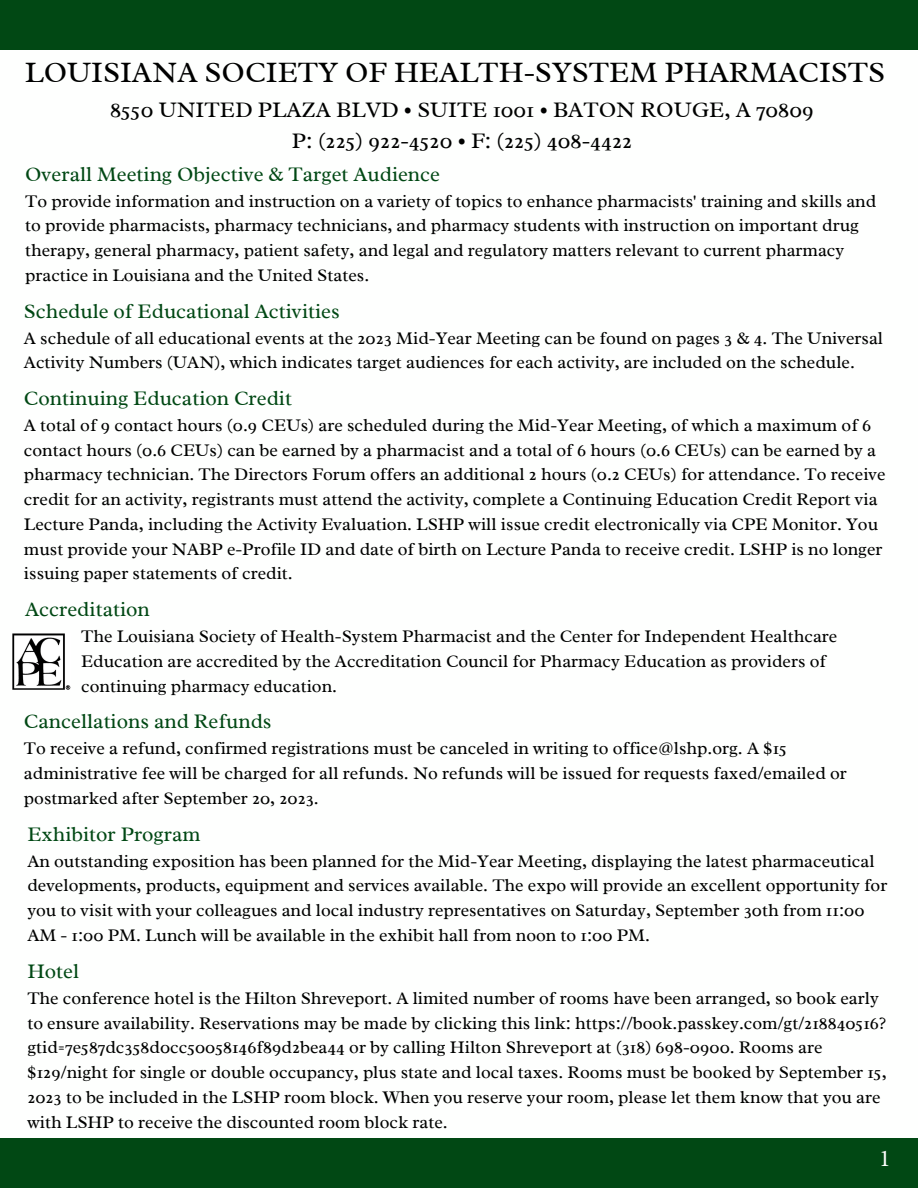
<style>
.page{position:relative;width:918px;height:1188px;background:#fff}
.page>*{position:absolute;margin:0;border:0;box-sizing:border-box;transform-origin:0 0}
.t1{font:30px "Radley";color:#000}
.t2{font:24px "Minion Pro";color:#fff}
.t3{font:22.5px/31.5px "Radley";color:#000;text-align:center}
.t4{font:21px "Radley";color:#014814}
.t5{font:18px/24.8px "Radley";color:#000}
</style>
<div class="page">
<div style="left:0;top:1138px;width:918px;height:50px;background:#014814"></div>
<div style="left:0;top:0;width:918px;height:50px;background:#014814"></div>
<img style="left:13px;top:634px;width:57px;height:55px">
<h1 class="t1" style="left:25px;top:54px;width:862px">LOUISIANA SOCIETY OF HEALTH-SYSTEM PHARMACISTS</h1>
<p class="t3" style="left:110px;top:93px;width:705px">8550 UNITED PLAZA BLVD • SUITE 1001 • BATON ROUGE, A 70809<br>P: (225) 922-4520 • F: (225) 408-4422</p>
<p class="t4" style="left:25px;top:161px;width:417px">Overall Meeting Objective &amp; Target Audience</p>
<p class="t5" style="left:25px;top:188px;width:853px">To provide information and instruction on a variety of topics to enhance pharmacists' training and skills and to provide pharmacists, pharmacy technicians, and pharmacy students with instruction on important drug therapy, general pharmacy, patient safety, and legal and regulatory matters relevant to current pharmacy practice in Louisiana and the United States.</p>
<p class="t4" style="left:24px;top:297px;width:317px">Schedule of Educational Activities</p>
<p class="t5" style="left:24px;top:325px;width:861px">A schedule of all educational events at the 2023 Mid-Year Meeting can be found on pages 3 &amp; 4. The Universal<br>Activity Numbers (UAN), which indicates target audiences for each activity, are included on the schedule.</p>
<p class="t4" style="left:24px;top:385px;width:270px">Continuing Education Credit</p>
<p class="t5" style="left:24px;top:412px;width:863px">A total of 9 contact hours (0.9 CEUs) are scheduled during the Mid-Year Meeting, of which a maximum of 6 contact hours (0.6 CEUs) can be earned by a pharmacist and a total of 6 hours (0.6 CEUs) can be earned by a pharmacy technician. The Directors Forum offers an additional 2 hours (0.2 CEUs) for attendance. To receive credit for an activity, registrants must attend the activity, complete a Continuing Education Credit Report via Lecture Panda, including the Activity Evaluation. LSHP will issue credit electronically via CPE Monitor. You must provide your NABP e-Profile ID and date of birth on Lecture Panda to receive credit. LSHP is no longer issuing paper statements of credit.</p>
<p class="t4" style="left:25px;top:596px;width:126px">Accreditation</p>
<p class="t5" style="left:81px;top:624px;width:758px">The Louisiana Society of Health-System Pharmacist and the Center for Independent Healthcare<br>Education are accredited by the Accreditation Council for Pharmacy Education as providers of continuing pharmacy education.</p>
<p class="t4" style="left:24px;top:708px;width:249px">Cancellations and Refunds</p>
<p class="t5" style="left:24px;top:736px;width:824px">To receive a refund, confirmed registrations must be canceled in writing to office@lshp.org. A $15 administrative fee will be charged for all refunds. No refunds will be issued for requests faxed/emailed or postmarked after September 20, 2023.</p>
<p class="t4" style="left:27px;top:821px;width:175px">Exhibitor Program</p>
<p class="t5" style="left:27px;top:848px;width:862px">An outstanding exposition has been planned for the Mid-Year Meeting, displaying the latest pharmaceutical developments, products, equipment and services available. The expo will provide an excellent opportunity for you to visit with your colleagues and local industry representatives on Saturday, September 30th from 11:00<br>AM - 1:00 PM. Lunch will be available in the exhibit hall from noon to 1:00 PM.</p>
<p class="t4" style="left:27px;top:958px;width:53px">Hotel</p>
<p class="t5" style="left:27px;top:986px;width:861px">The conference hotel is the Hilton Shreveport. A limited number of rooms have been arranged, so book early to ensure availability. Reservations may be made by clicking this link: https://book.passkey.com/gt/218840516? gtid=7e587dc358d0cc50058146f89d2bea44 or by calling Hilton Shreveport at (318) 698-0900. Rooms are $129/night for single or double occupancy, plus state and local taxes. Rooms must be booked by September 15, 2023 to be included in the LSHP room block. When you reserve your room, please let them know that you are with LSHP to receive the discounted room block rate.</p>
<h2 class="t2" style="left:879px;top:1142px;width:13px">1</h2>
</div>
